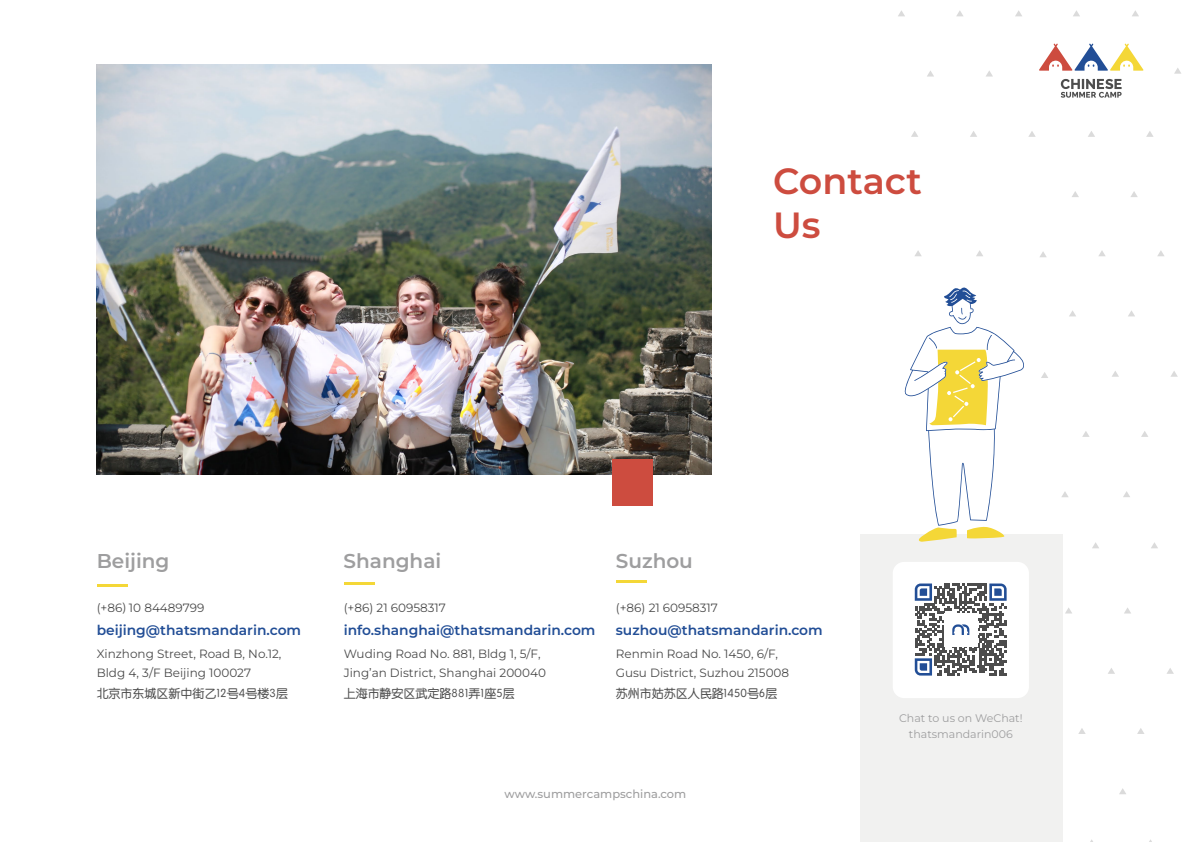
<style>
.page{position:relative;width:1191px;height:842px;background:#fff}
.page>*{position:absolute;margin:0;border:0;box-sizing:border-box;transform-origin:0 0}
.t1{font:600 36.4px/43.7px "Montserrat";color:#cd4c3f}
.t2{font:600 20px "Montserrat";color:#9e9e9f}
.t3{font:600 13.8px "Montserrat";color:#224e96}
.t4{font:100 12px/19.3px "Montserrat";color:#4b4b4b}
.t5{font:12px "ST Yuanti SC Regular";color:#4b4b4b}
.t6{font:100 11.5px "Montserrat";color:#9e9e9f}
.t7{font:100 11px/16px "Montserrat";color:#9e9e9f;text-align:center}
.s1{font-family:"Koz Go Pr 6 N";font-weight:400}
</style>
<div class="page">
<svg style="left:1151px;top:542px;width:7px;height:6px"></svg>
<svg style="left:1092px;top:542px;width:7px;height:6px"></svg>
<svg style="left:986px;top:71px;width:7px;height:6px"></svg>
<svg style="left:927px;top:71px;width:7px;height:6px"></svg>
<svg style="left:1015px;top:10px;width:7px;height:6px"></svg>
<svg style="left:956px;top:11px;width:7px;height:5px"></svg>
<svg style="left:898px;top:10px;width:7px;height:6px"></svg>
<svg style="left:1073px;top:10px;width:7px;height:6px"></svg>
<svg style="left:1132px;top:10px;width:7px;height:6px"></svg>
<svg style="left:911px;top:131px;width:7px;height:6px"></svg>
<svg style="left:1028px;top:131px;width:7px;height:6px"></svg>
<svg style="left:970px;top:131px;width:7px;height:6px"></svg>
<svg style="left:1040px;top:251px;width:6px;height:6px"></svg>
<svg style="left:915px;top:250px;width:6px;height:6px"></svg>
<svg style="left:976px;top:250px;width:7px;height:6px"></svg>
<svg style="left:1069px;top:310px;width:7px;height:6px"></svg>
<svg style="left:1099px;top:251px;width:6px;height:5px"></svg>
<svg style="left:1128px;top:310px;width:7px;height:6px"></svg>
<svg style="left:1157px;top:250px;width:7px;height:6px"></svg>
<svg style="left:1141px;top:431px;width:7px;height:6px"></svg>
<svg style="left:1082px;top:431px;width:7px;height:6px"></svg>
<svg style="left:1061px;top:492px;width:7px;height:5px"></svg>
<svg style="left:1171px;top:371px;width:6px;height:6px"></svg>
<svg style="left:1112px;top:371px;width:7px;height:6px"></svg>
<svg style="left:1041px;top:372px;width:7px;height:6px"></svg>
<svg style="left:1146px;top:131px;width:7px;height:6px"></svg>
<svg style="left:1174px;top:68px;width:7px;height:6px"></svg>
<svg style="left:1088px;top:131px;width:7px;height:6px"></svg>
<svg style="left:1131px;top:191px;width:6px;height:6px"></svg>
<svg style="left:1072px;top:191px;width:7px;height:6px"></svg>
<svg style="left:1123px;top:491px;width:7px;height:6px"></svg>
<svg style="left:1065px;top:608px;width:7px;height:5px"></svg>
<svg style="left:1124px;top:608px;width:7px;height:5px"></svg>
<svg style="left:1137px;top:728px;width:7px;height:6px"></svg>
<svg style="left:1078px;top:728px;width:7px;height:6px"></svg>
<svg style="left:1167px;top:668px;width:6px;height:6px"></svg>
<svg style="left:1108px;top:668px;width:7px;height:6px"></svg>
<svg style="left:1119px;top:788px;width:7px;height:6px"></svg>
<img style="left:97px;top:64px;width:614px;height:410px">
<svg style="left:1060px;top:79px;width:61px;height:19px"></svg>
<svg style="left:1039px;top:44px;width:104px;height:27px"></svg>
<div style="left:860px;top:534px;width:203px;height:308px;background:#f1f1f0"></div>
<div style="left:892px;top:562px;width:137px;height:136px;background:#fff;border-radius:11px"></div>
<svg style="left:914px;top:583px;width:92px;height:92px"></svg>
<div style="left:612px;top:459px;width:40px;height:47px;background:#cd4c3f"></div>
<hr style="left:97px;top:584px;width:30px;height:2px;background:#f4d737">
<hr style="left:344px;top:582px;width:30px;height:3px;background:#f4d737">
<hr style="left:616px;top:580px;width:30px;height:2px;background:#f4d737">
<svg style="left:904px;top:287px;width:120px;height:255px"></svg>
<h1 class="t1" style="left:773px;top:158px;width:150px">Contact<br>Us</h1>
<h2 class="t2" style="left:97px;top:548px;width:74px">Beijing</h2>
<p class="t4" style="left:97px;top:598px;width:109px">(+86<span class="s1">)</span> 10 84489799</p>
<p class="t3" style="left:97px;top:621px;width:206px">beijing@thatsmandarin.com</p>
<p class="t4" style="left:97px;top:644px;width:186px">Xinzhong Street, Road B, No.12,<br>Bldg 4, 3/F Beijing 100027</p>
<p class="t5" style="left:97px;top:684px;width:193px">北京市东城区新中街乙12号4号楼3层</p>
<h2 class="t2" style="left:343px;top:548px;width:99px">Shanghai</h2>
<p class="t4" style="left:344px;top:598px;width:104px">(+86) 21 60958317</p>
<p class="t3" style="left:344px;top:621px;width:253px">info.shanghai@thatsmandarin.com</p>
<p class="t4" style="left:344px;top:644px;width:204px">Wuding Road No. 881, Bldg 1, 5/F,<br>Jing’an District, Shanghai 200040</p>
<p class="t5" style="left:344px;top:684px;width:173px">上海市静安区武定路881弄1座5层</p>
<h2 class="t2" style="left:616px;top:548px;width:79px">Suzhou</h2>
<p class="t4" style="left:616px;top:598px;width:104px">(+86) 21 60958317</p>
<p class="t3" style="left:616px;top:621px;width:208px">suzhou@thatsmandarin.com</p>
<p class="t4" style="left:616px;top:644px;width:175px">Renmin Road No. 1450, 6/F,<br>Gusu District, Suzhou 215008</p>
<p class="t5" style="left:616px;top:684px;width:163px">苏州市姑苏区人民路1450号6层</p>
<p class="t6" style="left:504px;top:786px;width:183px">www.summercampschina.com</p>
<p class="t7" style="left:899px;top:709px;width:125px">Chat to us on WeChat! thatsmandarin006</p>
</div>
